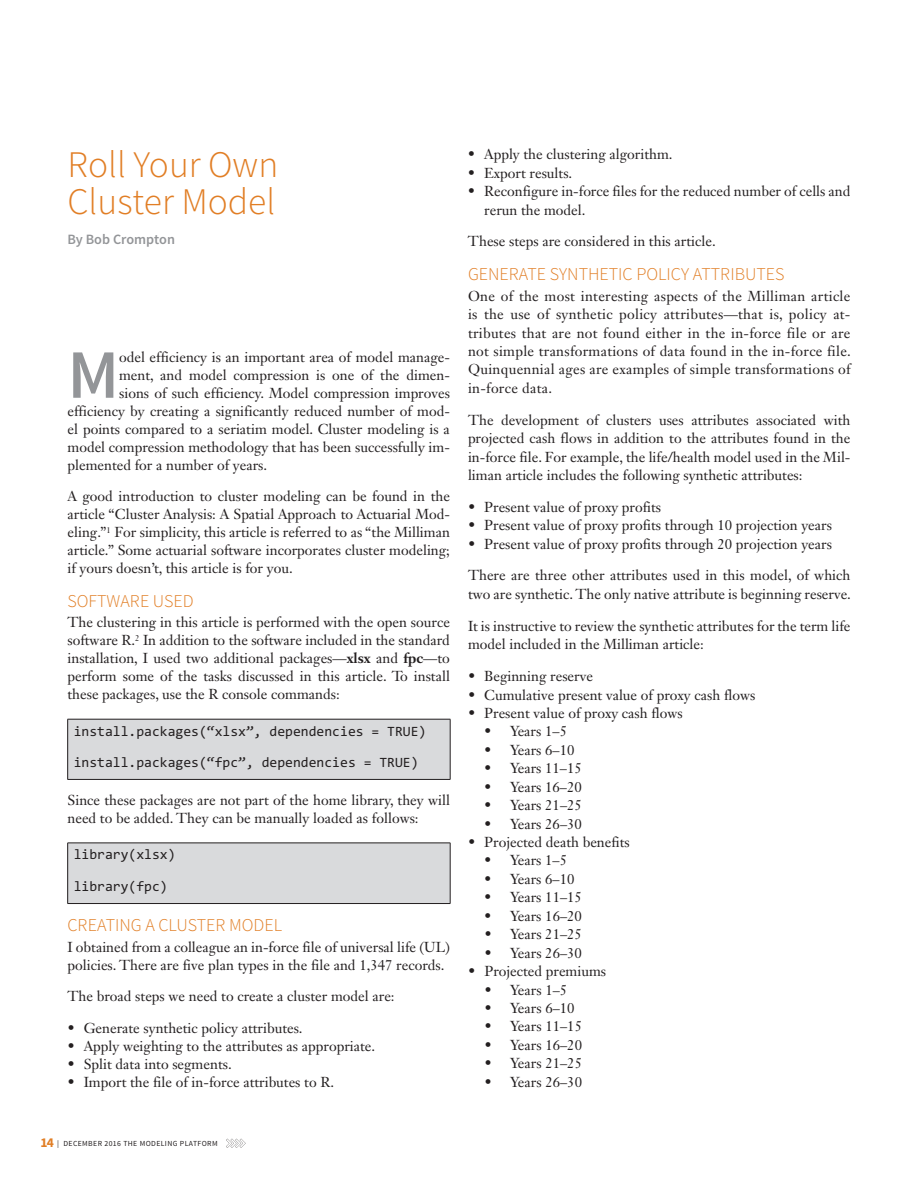
<style>
.page{position:relative;width:918px;height:1188px;background:#fff}
.page>*{position:absolute;margin:0;border:0;box-sizing:border-box;transform-origin:0 0}
.t1{font:600 69.3px "Source Sans Pro";color:#939598}
.t2{font:300 37.5px/37.5px "Source Sans Pro";color:#e17e25}
.t3{font:300 18px "Source Sans Pro";color:#e17e25}
.t4{font:14.25px/18.5px "Janson Text LT Std";color:#231f20}
.t5{font:14.25px "Consolas";color:#231f20}
.t6{font:600 14.25px "Source Sans Pro";color:#939598}
.t7{font:7.8px "Source Sans Pro";letter-spacing:.05em;color:#231f20}
.s1{font-weight:700}
.s2{font-weight:700;font-size:13.5px;color:#e17e25}
</style>
<div class="page">
<div style="left:68px;top:719px;width:382px;height:60px;background:#d9dadc"></div>
<hr style="left:68px;top:719px;width:382px;height:1px;background:#231f20">
<hr style="left:67px;top:719px;width:1px;height:60px;background:#231f20">
<hr style="left:450px;top:719px;width:1px;height:60px;background:#231f20">
<hr style="left:68px;top:779px;width:382px;height:1px;background:#231f20">
<div style="left:68px;top:843px;width:382px;height:61px;background:#d9dadc"></div>
<hr style="left:68px;top:843px;width:382px;height:1px;background:#231f20">
<hr style="left:67px;top:843px;width:1px;height:60px;background:#231f20">
<hr style="left:450px;top:843px;width:1px;height:60px;background:#231f20">
<hr style="left:68px;top:903px;width:382px;height:1px;background:#231f20">
<svg style="left:226px;top:1139px;width:20px;height:9px"></svg>
<h2 class="t2" style="left:68px;top:146px;width:212px">Roll Your Own<br>Cluster Model</h2>
<p class="t6" style="left:68px;top:230px;width:109px">By Bob Crompton</p>
<h1 class="t1" style="left:68px;top:331px;width:53px">M</h1>
<p class="t4" style="left:119px;top:347px;width:332px">odel efficiency is an important area of model manage-</p>
<p class="t4" style="left:119px;top:365px;width:332px">ment, and model compression is one of the dimen-</p>
<p class="t4" style="left:119px;top:383px;width:332px">sions of such efficiency. Model compression improves</p>
<p class="t4" style="left:67px;top:402px;width:384px">efficiency by creating a significantly reduced number of mod-</p>
<p class="t4" style="left:67px;top:420px;width:384px">el points compared to a seriatim model. Cluster modeling is a</p>
<p class="t4" style="left:67px;top:438px;width:384px">model compression methodology that has been successfully im-</p>
<p class="t4" style="left:67px;top:456px;width:201px">plemented for a number of years.</p>
<p class="t4" style="left:67px;top:487px;width:384px;line-height:18px;text-align:justify">A good introduction to cluster modeling can be found in the article “Cluster Analysis: A Spatial Approach to Actuarial Mod&shy;eling.”<sup>1</sup> For simplicity, this article is referred to as “the Milliman article.” Some actuarial software incorporates cluster modeling; if yours doesn’t, this article is for you.</p>
<p class="t3" style="left:68px;top:590px;width:128px">SOFTWARE USED</p>
<p class="t4" style="left:67px;top:613px;width:384px;line-height:18px;text-align:justify">The clustering in this article is performed with the open source software R.<sup>2</sup> In addition to the software included in the standard installation, I used two additional packages—<span class="s1">xlsx</span> and <span class="s1">fpc</span>—to perform some of the tasks discussed in this article. To install these packages, use the R console commands:</p>
<p class="t5" style="left:74px;top:721px;width:354px">install.packages(“xlsx”, dependencies = TRUE)</p>
<p class="t5" style="left:74px;top:753px;width:346px">install.packages(“fpc”, dependencies = TRUE)</p>
<p class="t4" style="left:68px;top:791px;width:384px;line-height:18px">Since these packages are not part of the home library, they will need to be added. They can be manually loaded as follows:</p>
<p class="t5" style="left:74px;top:845px;width:103px">library(xlsx)</p>
<p class="t5" style="left:74px;top:877px;width:96px">library(fpc)</p>
<p class="t3" style="left:68px;top:915px;width:216px">CREATING A CLUSTER MODEL</p>
<p class="t4" style="left:68px;top:938px;width:384px;line-height:18px">I obtained from a colleague an in-force file of universal life (UL) policies. There are five plan types in the file and 1,347 records.</p>
<p class="t4" style="left:68px;top:987px;width:329px">The broad steps we need to create a cluster model are:</p>
<p class="t4" style="left:68px;top:1018px;width:237px">• Generate synthetic policy attributes.</p>
<p class="t4" style="left:68px;top:1036px;width:309px">• Apply weighting to the attributes as appropriate.</p>
<p class="t4" style="left:68px;top:1054px;width:166px">• Split data into segments.</p>
<p class="t4" style="left:68px;top:1072px;width:268px">• Import the file of in-force attributes to R.</p>
<p class="t4" style="left:468px;top:145px;width:206px">• Apply the clustering algorithm.</p>
<p class="t4" style="left:468px;top:163px;width:106px">• Export results.</p>
<p class="t4" style="left:484px;top:182px;width:368px;text-indent:-16px">• Reconfigure in-force files for the reduced number of cells and rerun the model.</p>
<p class="t4" style="left:468px;top:232px;width:249px">These steps are considered in this article.</p>
<p class="t3" style="left:468px;top:263px;width:318px">GENERATE SYNTHETIC POLICY ATTRIBUTES</p>
<p class="t4" style="left:468px;top:286px;width:385px;text-align:justify">One of the most interesting aspects of the Milliman article is the use of synthetic policy attributes—that is, policy at&shy;tributes that are not found either in the in-force file or are not simple transformations of data found in the in-force file.<br>Quinquennial ages are examples of simple transformations of in-force data.</p>
<p class="t4" style="left:468px;top:411px;width:384px;text-align:justify">The development of clusters uses attributes associated with projected cash flows in addition to the attributes found in the in-force file. For example, the life/health model used in the Mil&shy;liman article includes the following synthetic attributes:</p>
<p class="t4" style="left:468px;top:498px;width:195px">• Present value of proxy profits</p>
<p class="t4" style="left:468px;top:516px;width:365px">• Present value of proxy profits through 10 projection years</p>
<p class="t4" style="left:468px;top:535px;width:365px">• Present value of proxy profits through 20 projection years</p>
<p class="t4" style="left:468px;top:566px;width:385px">There are three other attributes used in this model, of which two are synthetic. The only native attribute is beginning reserve.</p>
<p class="t4" style="left:468px;top:616px;width:384px">It is instructive to review the synthetic attributes for the term life model included in the Milliman article:</p>
<p class="t4" style="left:468px;top:667px;width:126px">• Beginning reserve</p>
<p class="t4" style="left:468px;top:685px;width:289px">• Cumulative present value of proxy cash flows</p>
<p class="t4" style="left:468px;top:704px;width:216px">• Present value of proxy cash flows</p>
<p class="t4" style="left:484px;top:722px;width:84px">• Years 1–5</p>
<p class="t4" style="left:484px;top:741px;width:92px">• Years 6–10</p>
<p class="t4" style="left:484px;top:759px;width:99px">• Years 11–15</p>
<p class="t4" style="left:484px;top:777px;width:99px">• Years 16–20</p>
<p class="t4" style="left:484px;top:796px;width:99px">• Years 21–25</p>
<p class="t4" style="left:484px;top:814px;width:99px">• Years 26–30</p>
<p class="t4" style="left:468px;top:833px;width:163px">• Projected death benefits</p>
<p class="t4" style="left:484px;top:851px;width:84px">• Years 1–5</p>
<p class="t4" style="left:484px;top:870px;width:92px">• Years 6–10</p>
<p class="t4" style="left:484px;top:888px;width:99px">• Years 11–15</p>
<p class="t4" style="left:484px;top:907px;width:99px">• Years 16–20</p>
<p class="t4" style="left:484px;top:925px;width:99px">• Years 21–25</p>
<p class="t4" style="left:484px;top:943px;width:99px">• Years 26–30</p>
<p class="t4" style="left:468px;top:962px;width:140px">• Projected premiums</p>
<p class="t4" style="left:484px;top:980px;width:84px">• Years 1–5</p>
<p class="t4" style="left:484px;top:999px;width:92px">• Years 6–10</p>
<p class="t4" style="left:484px;top:1017px;width:99px">• Years 11–15</p>
<p class="t4" style="left:484px;top:1036px;width:99px">• Years 16–20</p>
<p class="t4" style="left:484px;top:1054px;width:99px">• Years 21–25</p>
<p class="t4" style="left:484px;top:1072px;width:99px">• Years 26–30</p>
<p class="t7" style="left:40px;top:1138px;width:179px"><span class="s2">14</span> | DECEMBER 2016 THE MODELING PLATFORM</p>
</div>
